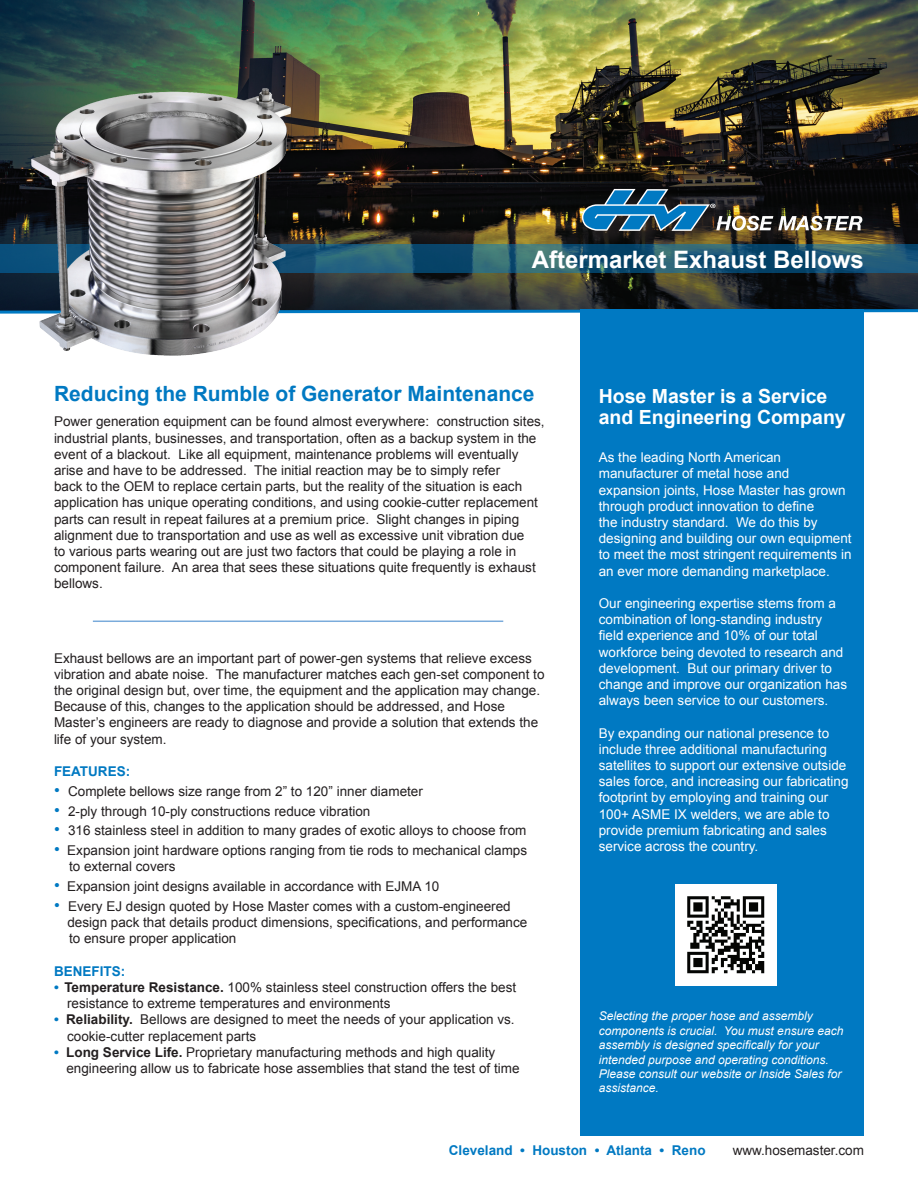
<style>
.page{position:relative;width:918px;height:1188px;background:#fff}
.page>*{position:absolute;margin:0;border:0;box-sizing:border-box;transform-origin:0 0}
.t1{font:700 24px "Arial";color:#fff}
.t2{font:700 21px "Arial";color:#0079c2}
.t3{font:700 19.5px/21px "Arial";color:#fff}
.t4{font:13.5px/16.2px "Arial";color:#231f20}
.t5{font:13.5px/16.2px "Arial";color:#fff}
.t6{font:700 13.5px "Arial";color:#0079c2}
.t7{font:italic 12px/14.4px "Arial";color:#fff}
.s1{font-size:16.5px;color:#0079c2}
.s2{font-weight:700;color:#0079c2}
.s3{font-weight:700}
</style>
<div class="page">
<img style="left:0;top:0;width:918px;height:308px">
<div style="left:583px;top:191px;width:297px;height:57px;background:#231f20;opacity:.75"></div>
<svg style="left:582px;top:189px;width:280px;height:42px;background:#39505c"></svg>
<svg style="left:0;top:308px;width:918px;height:6px;background:#356e91"></svg>
<svg style="left:0;top:245px;width:918px;height:28px;background:#1d5873"></svg>
<hr style="left:93px;top:621px;width:410px;height:1px;background:#7aabdb">
<img style="left:31px;top:88px;width:260px;height:268px">
<div style="left:580px;top:309px;width:284px;height:827px;background:#0079c2"></div>
<img style="left:675px;top:884px;width:102px;height:102px">
<h1 class="t1" style="left:532px;top:243px;width:334px">Aftermarket Exhaust Bellows</h1>
<h2 class="t2" style="left:54px;top:379px;width:482px">Reducing the Rumble of Generator Maintenance</h2>
<p class="t4" style="left:54px;top:414px;width:492px">Power generation equipment can be found almost everywhere: construction sites, industrial plants, businesses, and transportation, often as a backup system in the event of a blackout. Like all equipment, maintenance problems will eventually arise and have to be addressed. The initial reaction may be to simply refer<br>back to the OEM to replace certain parts, but the reality of the situation is each application has unique operating conditions, and using cookie-cutter replacement parts can result in repeat failures at a premium price. Slight changes in piping alignment due to transportation and use as well as excessive unit vibration due<br>to various parts wearing out are just two factors that could be playing a role in component failure. An area that sees these situations quite frequently is exhaust bellows.</p>
<p class="t4" style="left:54px;top:650px;width:492px">Exhaust bellows are an important part of power-gen systems that relieve excess vibration and abate noise. The manufacturer matches each gen-set component to the original design but, over time, the equipment and the application may change.<br>Because of this, changes to the application should be addressed, and Hose Master’s engineers are ready to diagnose and provide a solution that extends the life of your system.</p>
<p class="t6" style="left:54px;top:762px;width:78px">FEATURES:</p>
<p class="t4" style="left:54px;top:783px;width:370px"><span class="s1">•</span> Complete bellows size range from 2” to 120” inner diameter</p>
<p class="t4" style="left:54px;top:803px;width:318px"><span class="s1">•</span> 2-ply through 10-ply constructions reduce vibration</p>
<p class="t4" style="left:54px;top:823px;width:474px"><span class="s1">•</span> 316 stainless steel in addition to many grades of exotic alloys to choose from</p>
<p class="t4" style="left:69px;top:843px;width:460px;text-indent:-15px"><span class="s1">•</span> Expansion joint hardware options ranging from tie rods to mechanical clamps to external covers</p>
<p class="t4" style="left:54px;top:879px;width:387px"><span class="s1">•</span> Expansion joint designs available in accordance with EJMA 10</p>
<p class="t4" style="left:67px;top:898px;width:461px;text-indent:-13px"><span class="s1">•</span> Every EJ design quoted by Hose Master comes with a custom-engineered design pack that details product dimensions, specifications, and performance to ensure proper application</p>
<p class="t6" style="left:54px;top:962px;width:73px">BENEFITS:</p>
<p class="t4" style="left:67px;top:979px;width:451px;text-indent:-13px"><span class="s2">•</span> <span class="s3">Temperature Resistance.</span> 100% stainless steel construction offers the best resistance to extreme temperatures and environments</p>
<p class="t4" style="left:67px;top:1012px;width:449px;text-indent:-13px"><span class="s2">•</span> <span class="s3">Reliability.</span> Bellows are designed to meet the needs of your application vs. cookie-cutter replacement parts</p>
<p class="t4" style="left:66px;top:1044px;width:455px;text-indent:-12px"><span class="s2">•</span> <span class="s3">Long Service Life.</span> Proprietary manufacturing methods and high quality engineering allow us to fabricate hose assemblies that stand the test of time</p>
<h3 class="t3" style="left:599px;top:387px;width:249px">Hose Master is a Service and Engineering Company</h3>
<p class="t5" style="left:599px;top:449px;width:254px">As the leading North American manufacturer of metal hose and expansion joints, Hose Master has grown through product innovation to define<br>the industry standard. We do this by designing and building our own equipment to meet the most stringent requirements in an ever more demanding marketplace.</p>
<p class="t5" style="left:599px;top:595px;width:250px">Our engineering expertise stems from a combination of long-standing industry field experience and 10% of our total workforce being devoted to research and development. But our primary driver to change and improve our organization has always been service to our customers.</p>
<p class="t5" style="left:599px;top:725px;width:251px">By expanding our national presence to include three additional manufacturing satellites to support our extensive outside sales force, and increasing our fabricating footprint by employing and training our 100+ ASME IX welders, we are able to provide premium fabricating and sales service across the country.</p>
<p class="t7" style="left:599px;top:1009px;width:246px">Selecting the proper hose and assembly components is crucial. You must ensure each assembly is designed specifically for your intended purpose and operating conditions.<br>Please consult our website or Inside Sales for assistance.</p>
<p class="t6" style="left:449px;top:1141px;width:258px">Cleveland • Houston • Atlanta • Reno</p>
<p class="t4" style="left:733px;top:1142px;width:133px">www.hosemaster.com</p>
</div>
